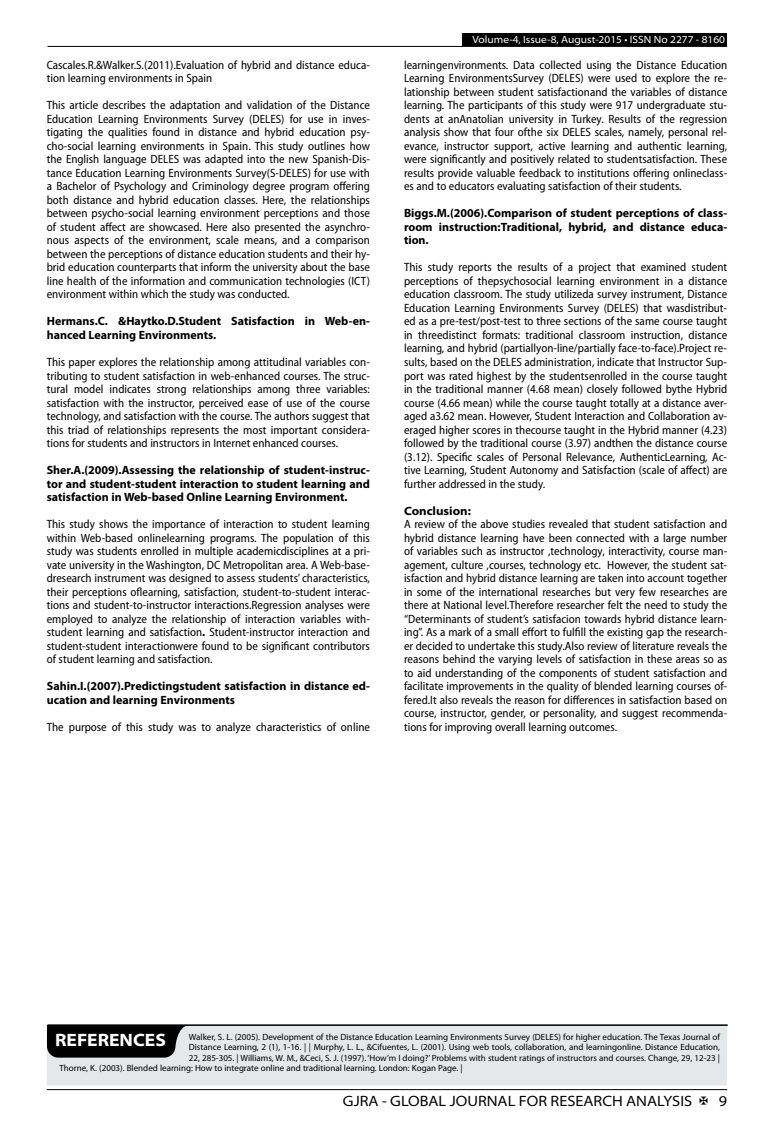
<style>
.page{position:relative;width:774px;height:1136px;background:#fff}
.page>*{position:absolute;margin:0;border:0;box-sizing:border-box;transform-origin:0 0}
.t1{font:700 semi-expanded 18px "Myriad Pro";color:#fff}
.t2{font:semi-expanded 15px "Myriad Pro";color:#000}
.t3{font:semi-condensed 12px/13.5px "Myriad Pro";color:#000;text-align:justify}
.t4{font:700 12px/13.5px "Myriad Pro";color:#000}
.t5{font:700 semi-expanded 12px "Myriad Pro";color:#000}
.t6{font:semi-expanded 10.5px "Myriad Pro";color:#fff}
.t7{font:9px "Myriad Pro";color:#000}
.s1{font-weight:700;font-stretch:normal}
</style>
<div class="page">
<hr style="left:47px;top:1089px;width:680px;height:1px;background:#000">
<div style="left:462px;top:33px;width:265px;height:13px;background:#000"></div>
<hr style="left:47px;top:46px;width:680px;height:1px;background:#000">
<div style="left:47px;top:1024px;width:680px;height:61px;background:#e6e7e8"></div>
<hr style="left:48px;top:1024px;width:679px;height:1px;background:#000">
<svg style="left:47px;top:1024px;width:142px;height:33px;background:#161616"></svg>
<p class="t3" style="left:47px;top:58px;width:325px">Cascales.R.&amp;Walker.S.(2011).Evaluation of hybrid and distance educa&shy;tion learning environments in Spain</p>
<p class="t3" style="left:47px;top:99px;width:325px">This article describes the adaptation and validation of the Distance Education Learning Environments Survey (DELES) for use in inves&shy;tigating the qualities found in distance and hybrid education psy&shy;cho-social learning environments in Spain. This study outlines how the English language DELES was adapted into the new Spanish-Dis&shy;tance Education Learning Environments Survey(S-DELES) for use with a Bachelor of Psychology and Criminology degree program offering both distance and hybrid education classes. Here, the relationships between psycho-social learning environment perceptions and those of student affect are showcased. Here also presented the asynchro&shy;nous aspects of the environment, scale means, and a comparison between the perceptions of distance education students and their hy&shy;brid education counterparts that inform the university about the base line health of the information and communication technologies (ICT) environment within which the study was conducted.</p>
<p class="t4" style="left:47px;top:315px;width:325px">Hermans.C. &amp;Haytko.D.Student Satisfaction in Web-en&shy;hanced Learning Environments.</p>
<p class="t3" style="left:47px;top:355px;width:325px">This paper explores the relationship among attitudinal variables con&shy;tributing to student satisfaction in web-enhanced courses. The struc&shy;tural model indicates strong relationships among three variables: satisfaction with the instructor, perceived ease of use of the course technology, and satisfaction with the course. The authors suggest that this triad of relationships represents the most important considera&shy;tions for students and instructors in Internet enhanced courses.</p>
<p class="t4" style="left:47px;top:463px;width:325px;text-align:justify">Sher.A.(2009).Assessing the relationship of student-instruc&shy;tor and student-student interaction to student learning and satisfaction in Web-based Online Learning Environment.</p>
<p class="t3" style="left:47px;top:517px;width:325px">This study shows the importance of interaction to student learning within Web-based onlinelearning programs. The population of this study was students enrolled in multiple academicdisciplines at a pri&shy;vate university in the Washington, DC Metropolitan area. A Web-base&shy;dresearch instrument was designed to assess students’ characteristics, their perceptions oflearning, satisfaction, student-to-student interac&shy;tions and student-to-instructor interactions.Regression analyses were employed to analyze the relationship of interaction variables with&shy;student learning and satisfaction<span class="s1">.</span> Student-instructor interaction and student-student interactionwere found to be significant contributors of student learning and satisfaction.</p>
<p class="t4" style="left:47px;top:679px;width:325px">Sahin.I.(2007).Predictingstudent satisfaction in distance ed&shy;ucation and learning Environments</p>
<p class="t3" style="left:47px;top:720px;width:325px">The purpose of this study was to analyze characteristics of online</p>
<p class="t6" style="left:472px;top:34px;width:254px">Volume-4, Issue-8, August-2015 • ISSN No 2277 - 8160</p>
<p class="t3" style="left:404px;top:58px;width:325px">learningenvironments. Data collected using the Distance Education Learning EnvironmentsSurvey (DELES) were used to explore the re&shy;lationship between student satisfactionand the variables of distance learning. The participants of this study were 917 undergraduate stu&shy;dents at anAnatolian university in Turkey. Results of the regression analysis show that four ofthe six DELES scales, namely, personal rel&shy;evance, instructor support, active learning and authentic learning, were significantly and positively related to studentsatisfaction. These results provide valuable feedback to institutions offering onlineclass&shy;es and to educators evaluating satisfaction of their students.</p>
<p class="t4" style="left:404px;top:207px;width:325px;text-align:justify">Biggs.M.(2006).Comparison of student perceptions of class&shy;room instruction:Traditional, hybrid, and distance educa&shy;tion.</p>
<p class="t3" style="left:404px;top:261px;width:325px">This study reports the results of a project that examined student perceptions of thepsychosocial learning environment in a distance education classroom. The study utilizeda survey instrument, Distance Education Learning Environments Survey (DELES) that wasdistribut&shy;ed as a pre-test/post-test to three sections of the same course taught in threedistinct formats: traditional classroom instruction, distance learning, and hybrid (partiallyon-line/partially face-to-face).Project re&shy;sults, based on the DELES administration, indicate that Instructor Sup&shy;port was rated highest by the studentsenrolled in the course taught in the traditional manner (4.68 mean) closely followed bythe Hybrid course (4.66 mean) while the course taught totally at a distance aver&shy;aged a3.62 mean. However, Student Interaction and Collaboration av&shy;eraged higher scores in thecourse taught in the Hybrid manner (4.23) followed by the traditional course (3.97) andthen the distance course (3.12). Specific scales of Personal Relevance, AuthenticLearning, Ac&shy;tive Learning, Student Autonomy and Satisfaction (scale of affect) are further addressed in the study.</p>
<p class="t5" style="left:404px;top:503px;width:69px">Conclusion:</p>
<p class="t3" style="left:404px;top:517px;width:325px">A review of the above studies revealed that student satisfaction and hybrid distance learning have been connected with a large number of variables such as instructor ,technology, interactivity, course man&shy;agement, culture ,courses, technology etc. However, the student sat&shy;isfaction and hybrid distance learning are taken into account together in some of the international researches but very few researches are there at National level.Therefore researcher felt the need to study the “Determinants of student’s satisfacion towards hybrid distance learn&shy;ing”. As a mark of a small effort to fulfill the existing gap the research&shy;er decided to undertake this study.Also review of literature reveals the reasons behind the varying levels of satisfaction in these areas so as to aid understanding of the components of student satisfaction and facilitate improvements in the quality of blended learning courses of&shy;fered.It also reveals the reason for differences in satisfaction based on course, instructor, gender, or personality, and suggest recommenda&shy;tions for improving overall learning outcomes.</p>
<h1 class="t1" style="left:55px;top:1029px;width:112px">REFERENCES</h1>
<p class="t7" style="left:189px;top:1031px;width:533px">Walker, S. L. (2005). Development of the Distance Education Learning Environments Survey (DELES) for higher education. The Texas Journal of</p>
<p class="t7" style="left:189px;top:1042px;width:533px">Distance Learning, 2 (1), 1-16. | | Murphy, L. L., &amp;Cifuentes, L. (2001). Using web tools, collaboration, and learningonline. Distance Education,</p>
<p class="t7" style="left:189px;top:1052px;width:533px">22, 285-305. | Williams, W. M., &amp;Ceci, S. J. (1997). ‘How’m I doing?’ Problems with student ratings of instructors and courses. Change, 29, 12-23 |</p>
<p class="t7" style="left:60px;top:1063px;width:405px">Thorne, K. (2003). Blended learning: How to integrate online and traditional learning. London: Kogan Page. |</p>
<p class="t2" style="left:343px;top:1092px;width:351px">GJRA - GLOBAL JOURNAL FOR RESEARCH ANALYSIS</p>
<p class="t2" style="left:719px;top:1092px;width:10px">9</p>
</div>
